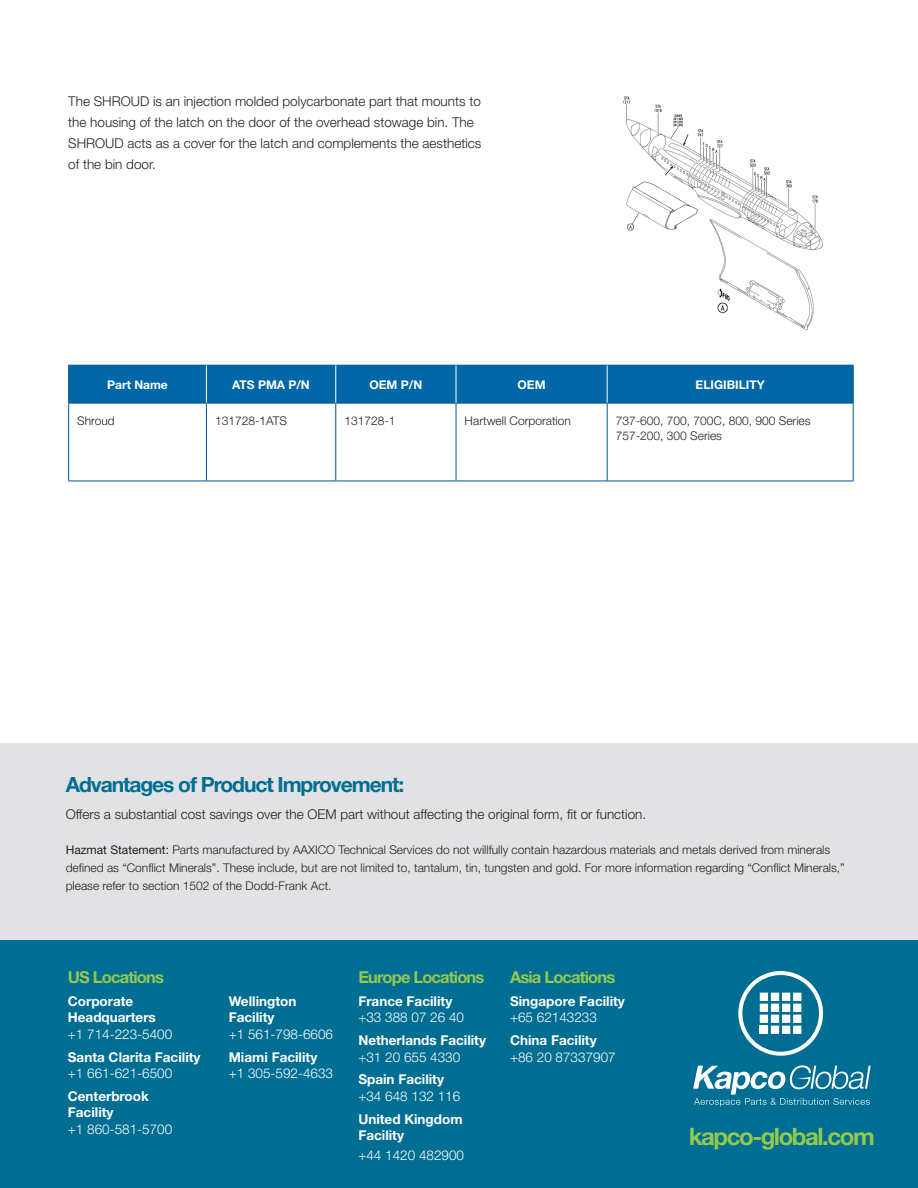
<style>
.page{position:relative;width:918px;height:1188px;background:#fff}
.page>*{position:absolute;margin:0;border:0;box-sizing:border-box;transform-origin:0 0}
.t1{font:700 24px "Helvetica Neue LT Std";letter-spacing:-.06em;color:#93c94c}
.Insides_-_Sub_Header{font:700 21px "Helvetica Neue LT Std";letter-spacing:-.05em;color:#006e92}
.t2{font:700 16.5px "Helvetica Neue LT Std";letter-spacing:-.05em;color:#93c94c}
.t3{font:300 13.5px/21px "Helvetica Neue LT Std";color:#231f20}
.t4{font:700 13.5px/16.5px "Helvetica Neue LT Std";color:#fff}
.t5{font:300 13.5px "Helvetica Neue LT Std";color:#fff}
.t6{font:300 12px/18px "Helvetica Neue LT Std";color:#231f20}
.t7{font:300 12px "Helvetica Neue";color:#231f20}
.t8{font:700 12px "Helvetica Neue";color:#fff}
.s1{font-weight:400}
</style>
<div class="page">
<div style="left:0;top:940px;width:918px;height:248px;background:#006e92"></div>
<svg style="left:693px;top:971px;width:178px;height:136px"></svg>
<div style="left:0;top:743px;width:918px;height:197px;background:#e2e2e4"></div>
<div style="left:69px;top:366px;width:784px;height:37px;background:#0167a7"></div>
<hr style="left:68px;top:365px;width:138px;height:1px;background:#005594">
<hr style="left:68px;top:366px;width:1px;height:37px;background:#005594">
<hr style="left:206px;top:365px;width:130px;height:1px;background:#005594">
<hr style="left:336px;top:365px;width:120px;height:1px;background:#005594">
<hr style="left:456px;top:365px;width:151px;height:1px;background:#005594">
<hr style="left:607px;top:365px;width:247px;height:1px;background:#005594">
<hr style="left:853px;top:366px;width:1px;height:37px;background:#005594">
<hr style="left:68px;top:403px;width:138px;height:1px;background:#005594">
<hr style="left:68px;top:403px;width:1px;height:78px;background:#005594">
<hr style="left:206px;top:403px;width:130px;height:1px;background:#005594">
<hr style="left:206px;top:403px;width:1px;height:78px;background:#005594">
<hr style="left:336px;top:403px;width:120px;height:1px;background:#005594">
<hr style="left:335px;top:403px;width:1px;height:78px;background:#005594">
<hr style="left:456px;top:403px;width:151px;height:1px;background:#005594">
<hr style="left:456px;top:403px;width:1px;height:78px;background:#005594">
<hr style="left:607px;top:403px;width:247px;height:1px;background:#005594">
<hr style="left:607px;top:403px;width:1px;height:78px;background:#005594">
<hr style="left:853px;top:403px;width:1px;height:78px;background:#005594">
<hr style="left:68px;top:481px;width:138px;height:1px;background:#005594">
<hr style="left:206px;top:481px;width:130px;height:1px;background:#005594">
<hr style="left:336px;top:481px;width:120px;height:1px;background:#005594">
<hr style="left:456px;top:481px;width:151px;height:1px;background:#005594">
<hr style="left:607px;top:481px;width:247px;height:1px;background:#005594">
<hr style="left:206px;top:366px;width:1px;height:37px;background:#fff">
<hr style="left:335px;top:366px;width:1px;height:37px;background:#fff">
<hr style="left:456px;top:366px;width:1px;height:37px;background:#fff">
<hr style="left:607px;top:366px;width:1px;height:37px;background:#fff">
<img style="left:623px;top:96px;width:200px;height:234px">
<p class="t3" style="left:68px;top:91px;width:415px">The SHROUD is an injection molded polycarbonate part that mounts to the housing of the latch on the door of the overhead stowage bin. The SHROUD acts as a cover for the latch and complements the aesthetics of the bin door.</p>
<p class="t8" style="left:107px;top:377px;width:62px">Part Name</p>
<p class="t8" style="left:232px;top:377px;width:79px">ATS PMA P/N</p>
<p class="t8" style="left:370px;top:377px;width:54px">OEM P/N</p>
<p class="t8" style="left:518px;top:377px;width:29px">OEM</p>
<p class="t8" style="left:696px;top:377px;width:71px">ELIGIBILITY</p>
<p class="t7" style="left:77px;top:414px;width:39px">Shroud</p>
<p class="t7" style="left:215px;top:414px;width:74px">131728-1ATS</p>
<p class="t7" style="left:344px;top:414px;width:53px">131728-1</p>
<p class="t7" style="left:465px;top:414px;width:108px">Hartwell Corporation</p>
<p class="t7" style="left:616px;top:414px;width:196px">737-600, 700, 700C, 800, 900 Series</p>
<p class="t7" style="left:616px;top:429px;width:108px">757-200, 300 Series</p>
<p class="Insides_-_Sub_Header" style="left:66px;top:772px;width:340px">Advantages of Product Improvement:</p>
<p class="t3" style="left:66px;top:803px;width:582px">Offers a substantial cost savings over the OEM part without affecting the original form, fit or function.</p>
<p class="t6" style="left:66px;top:840px;width:781px"><span class="s1">Hazmat Statement:</span> Parts manufactured by AAXICO Technical Services do not willfully contain hazardous materials and metals derived from minerals defined as “Conflict Minerals”. These include, but are not limited to, tantalum, tin, tungsten and gold. For more information regarding “Conflict Minerals,” please refer to section 1502 of the Dodd-Frank Act.</p>
<h3 class="t2" style="left:68px;top:967px;width:98px">US Locations</h3>
<p class="t4" style="left:68px;top:992px;width:90px">Corporate<br>Headquarters</p>
<p class="t5" style="left:68px;top:1026px;width:106px">+1 714-223-5400</p>
<p class="t4" style="left:68px;top:1048px;width:134px">Santa Clarita Facility</p>
<p class="t5" style="left:68px;top:1065px;width:106px">+1 661-621-6500</p>
<p class="t4" style="left:68px;top:1088px;width:83px">Centerbrook<br>Facility</p>
<p class="t5" style="left:68px;top:1121px;width:106px">+1 860-581-5700</p>
<p class="t4" style="left:229px;top:992px;width:69px">Wellington<br>Facility</p>
<p class="t5" style="left:229px;top:1026px;width:106px">+1 561-798-6606</p>
<p class="t4" style="left:229px;top:1048px;width:90px">Miami Facility</p>
<p class="t5" style="left:229px;top:1065px;width:106px">+1 305-592-4633</p>
<h3 class="t2" style="left:358px;top:967px;width:128px">Europe Locations</h3>
<p class="t4" style="left:358px;top:992px;width:95px">France Facility</p>
<p class="t5" style="left:358px;top:1009px;width:107px">+33 388 07 26 40</p>
<p class="t4" style="left:358px;top:1032px;width:129px">Netherlands Facility</p>
<p class="t5" style="left:358px;top:1048px;width:103px">+31 20 655 4330</p>
<p class="t4" style="left:358px;top:1071px;width:87px">Spain Facility</p>
<p class="t5" style="left:358px;top:1088px;width:103px">+34 648 132 116</p>
<p class="t4" style="left:358px;top:1110px;width:106px">United Kingdom<br>Facility</p>
<p class="t5" style="left:358px;top:1147px;width:107px">+44 1420 482900</p>
<h3 class="t2" style="left:510px;top:967px;width:107px">Asia Locations</h3>
<p class="t4" style="left:510px;top:992px;width:116px">Singapore Facility</p>
<p class="t5" style="left:510px;top:1009px;width:88px">+65 62143233</p>
<p class="t4" style="left:510px;top:1032px;width:88px">China Facility</p>
<p class="t5" style="left:510px;top:1048px;width:107px">+86 20 87337907</p>
<h1 class="t1" style="left:689px;top:1122px;width:187px">kapco-global.com</h1>
</div>
